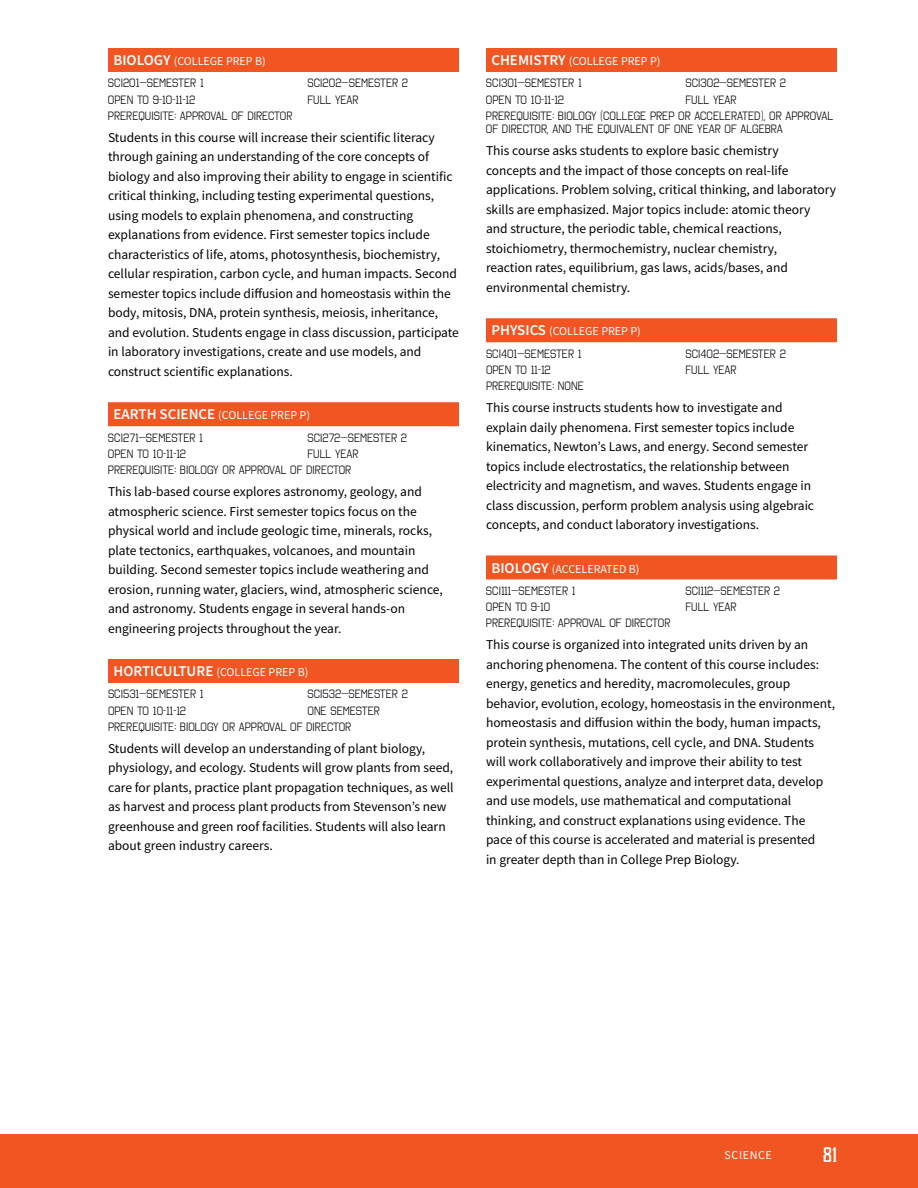
<style>
.page{position:relative;width:918px;height:1188px;background:#fff}
.page>*{position:absolute;margin:0;border:0;box-sizing:border-box;transform-origin:0 0}
.t1{font:19.5px "Boucherie Block";color:#fff}
.t2{font:13.5px/19.5px "Source Sans Pro";color:#000}
.t3{font:12px/16.2px "Octin College Bk";color:#000}
.t4{font:12px "Source Sans Pro";color:#fff}
.t5{font:12px "Source Sans Pro";letter-spacing:.05em;color:#fff}
.s1{font-weight:600;font-size:15px}
</style>
<div class="page">
<div style="left:0;top:1134px;width:918px;height:54px;background:#f05522"></div>
<div style="left:108px;top:48px;width:351px;height:24px;background:#f05522"></div>
<div style="left:108px;top:402px;width:351px;height:24px;background:#f05522"></div>
<div style="left:108px;top:659px;width:351px;height:24px;background:#f05522"></div>
<div style="left:486px;top:48px;width:351px;height:24px;background:#f05522"></div>
<div style="left:486px;top:318px;width:351px;height:24px;background:#f05522"></div>
<div style="left:486px;top:555px;width:351px;height:24px;background:#f05522"></div>
<p class="t4" style="left:113px;top:54px;width:154px"><span class="s1">BIOLOGY</span> (COLLEGE PREP B)</p>
<p class="t3" style="left:108px;top:75px;width:97px">SCI201–SEMESTER 1</p>
<p class="t3" style="left:307px;top:75px;width:102px">SCI202–SEMESTER 2</p>
<p class="t3" style="left:108px;top:91px;width:89px">OPEN TO 9-10-11-12</p>
<p class="t3" style="left:307px;top:91px;width:53px">FULL YEAR</p>
<p class="t3" style="left:108px;top:107px;width:186px">PREREQUISITE: APPROVAL OF DIRECTOR</p>
<p class="t2" style="left:108px;top:128px;width:353px">Students in this course will increase their scientific literacy through gaining an understanding of the core concepts of biology and also improving their ability to engage in scientific critical thinking, including testing experimental questions, using models to explain phenomena, and constructing explanations from evidence. First semester topics include characteristics of life, atoms, photosynthesis, biochemistry, cellular respiration, carbon cycle, and human impacts. Second semester topics include diffusion and homeostasis within the body, mitosis, DNA, protein synthesis, meiosis, inheritance, and evolution. Students engage in class discussion, participate in laboratory investigations, create and use models, and construct scientific explanations.</p>
<p class="t4" style="left:113px;top:408px;width:198px"><span class="s1">EARTH SCIENCE</span> (COLLEGE PREP P)</p>
<p class="t3" style="left:108px;top:429px;width:97px">SCI271–SEMESTER 1</p>
<p class="t3" style="left:307px;top:429px;width:101px">SCI272–SEMESTER 2</p>
<p class="t3" style="left:108px;top:445px;width:80px">OPEN TO 10-11-12</p>
<p class="t3" style="left:108px;top:445px;width:252px;text-indent:199px">FULL YEAR<br>PREREQUISITE: BIOLOGY OR APPROVAL OF DIRECTOR</p>
<p class="t2" style="left:108px;top:482px;width:336px">This lab-based course explores astronomy, geology, and atmospheric science. First semester topics focus on the physical world and include geologic time, minerals, rocks, plate tectonics, earthquakes, volcanoes, and mountain building. Second semester topics include weathering and erosion, running water, glaciers, wind, atmospheric science, and astronomy. Students engage in several hands-on engineering projects throughout the year.</p>
<p class="t4" style="left:113px;top:665px;width:197px"><span class="s1">HORTICULTURE</span> (COLLEGE PREP B)</p>
<p class="t3" style="left:108px;top:686px;width:97px">SCI531–SEMESTER 1</p>
<p class="t3" style="left:308px;top:686px;width:102px">SCI532–SEMESTER 2</p>
<p class="t3" style="left:108px;top:702px;width:80px">OPEN TO 10-11-12</p>
<p class="t3" style="left:108px;top:702px;width:273px;text-indent:199px">ONE SEMESTER<br>PREREQUISITE: BIOLOGY OR APPROVAL OF DIRECTOR</p>
<p class="t2" style="left:108px;top:739px;width:347px">Students will develop an understanding of plant biology, physiology, and ecology. Students will grow plants from seed, care for plants, practice plant propagation techniques, as well as harvest and process plant products from Stevenson’s new greenhouse and green roof facilities. Students will also learn about green industry careers.</p>
<p class="t4" style="left:491px;top:54px;width:171px"><span class="s1">CHEMISTRY</span> (COLLEGE PREP P)</p>
<p class="t3" style="left:486px;top:75px;width:97px">SCI301–SEMESTER 1</p>
<p class="t3" style="left:685px;top:75px;width:102px">SCI302–SEMESTER 2</p>
<p class="t3" style="left:486px;top:91px;width:80px">OPEN TO 10-11-12</p>
<p class="t3" style="left:486px;top:91px;width:349px;text-indent:200px">FULL YEAR<br>PREREQUISITE: BIOLOGY (COLLEGE PREP OR ACCELERATED), OR APPROVAL</p>
<p class="t3" style="left:486px;top:121px;width:298px">OF DIRECTOR, AND THE EQUIVALENT OF ONE YEAR OF ALGEBRA</p>
<p class="t2" style="left:486px;top:141px;width:352px">This course asks students to explore basic chemistry<br>concepts and the impact of those concepts on real-life applications. Problem solving, critical thinking, and laboratory skills are emphasized. Major topics include: atomic theory<br>and structure, the periodic table, chemical reactions, stoichiometry, thermochemistry, nuclear chemistry,<br>reaction rates, equilibrium, gas laws, acids/bases, and environmental chemistry.</p>
<p class="t4" style="left:491px;top:324px;width:151px"><span class="s1">PHYSICS</span> (COLLEGE PREP P)</p>
<p class="t3" style="left:486px;top:345px;width:97px">SCI401–SEMESTER 1</p>
<p class="t3" style="left:686px;top:345px;width:102px">SCI402–SEMESTER 2</p>
<p class="t3" style="left:486px;top:361px;width:66px">OPEN TO 11-12</p>
<p class="t3" style="left:686px;top:361px;width:53px">FULL YEAR</p>
<p class="t3" style="left:486px;top:378px;width:99px">PREREQUISITE: NONE</p>
<p class="t2" style="left:486px;top:398px;width:330px">This course instructs students how to investigate and explain daily phenomena. First semester topics include kinematics, Newton’s Laws, and energy. Second semester topics include electrostatics, the relationship between electricity and magnetism, and waves. Students engage in class discussion, perform problem analysis using algebraic concepts, and conduct laboratory investigations.</p>
<p class="t4" style="left:491px;top:561px;width:150px"><span class="s1">BIOLOGY</span> (ACCELERATED B)</p>
<p class="t3" style="left:486px;top:582px;width:91px">SCI111–SEMESTER 1</p>
<p class="t3" style="left:685px;top:582px;width:96px">SCI112–SEMESTER 2</p>
<p class="t3" style="left:486px;top:599px;width:66px">OPEN TO 9-10</p>
<p class="t3" style="left:685px;top:599px;width:53px">FULL YEAR</p>
<p class="t3" style="left:486px;top:615px;width:186px">PREREQUISITE: APPROVAL OF DIRECTOR</p>
<p class="t2" style="left:486px;top:635px;width:351px">This course is organized into integrated units driven by an anchoring phenomena. The content of this course includes: energy, genetics and heredity, macromolecules, group behavior, evolution, ecology, homeostasis in the environment, homeostasis and diffusion within the body, human impacts, protein synthesis, mutations, cell cycle, and DNA. Students will work collaboratively and improve their ability to test experimental questions, analyze and interpret data, develop and use models, use mathematical and computational thinking, and construct explanations using evidence. The pace of this course is accelerated and material is presented<br>in greater depth than in College Prep Biology.</p>
<p class="t5" style="left:725px;top:1148px;width:49px">SCIENCE</p>
<h1 class="t1" style="left:823px;top:1143px;width:15px">81</h1>
</div>
